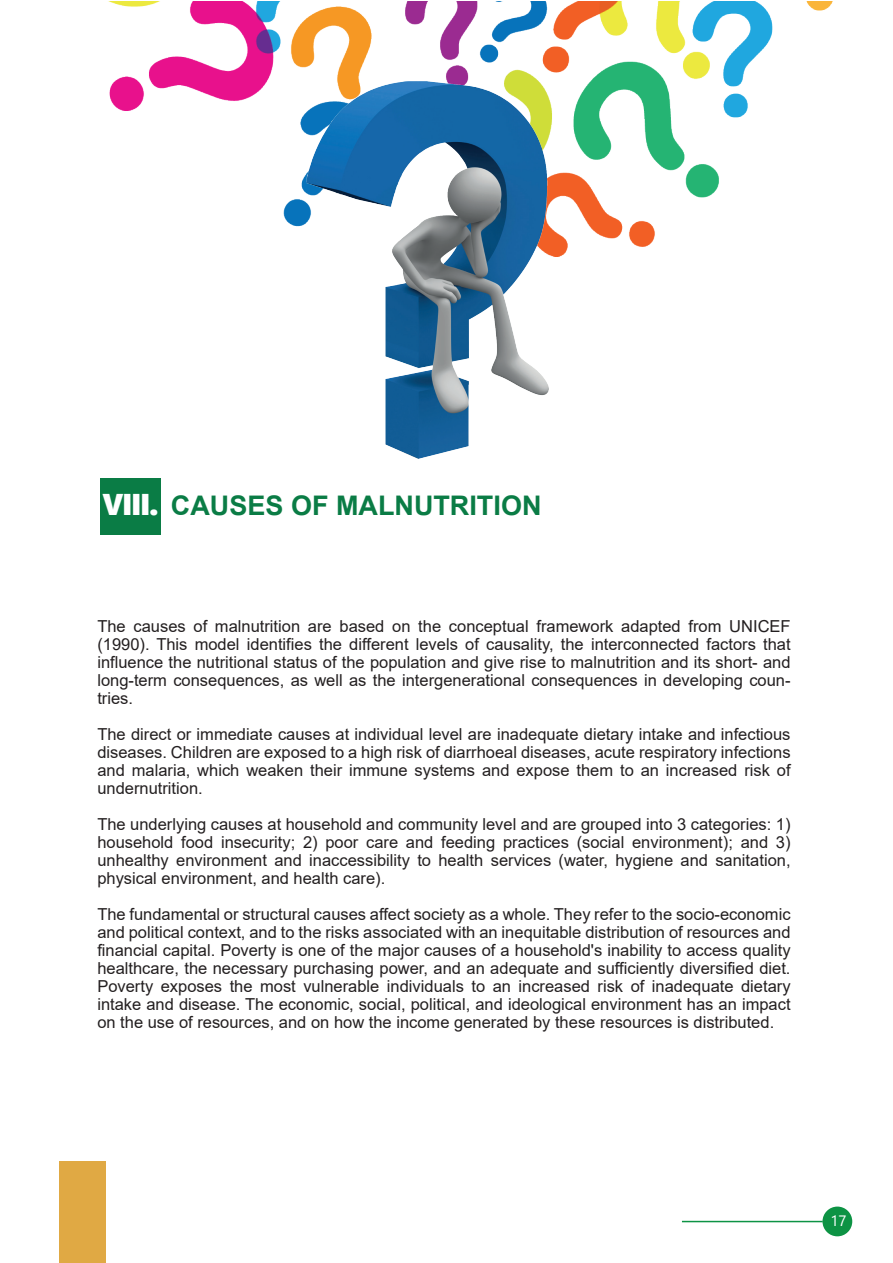
<style>
.page{position:relative;width:893px;height:1263px;background:#fff}
.page>*{position:absolute;margin:0;border:0;box-sizing:border-box;transform-origin:0 0}
.t1{font:700 27px "Arial";color:#0a7c45}
.t2{font:16.5px/18px "Arial";color:#231f20;text-align:justify}
.t3{font:15px "Segoe UI";color:#fff}
.s1{font-family:"Segoe UI Black";font-weight:400;font-size:30px;color:#fff}
</style>
<div class="page">
<div style="left:60px;top:1161px;width:46px;height:102px;background:#e0a944"></div>
<div style="left:822px;top:1206px;width:30px;height:30px;background:#0d9344;border-radius:50%"></div>
<hr style="left:682px;top:1221px;width:141px;height:1px;background:#0d9344">
<div style="left:101px;top:478px;width:60px;height:56px;background:#0a7c45"></div>
<img style="left:109px;top:2px;width:724px;height:245px">
<img style="left:265px;top:56px;width:336px;height:403px">
<h1 class="t1" style="left:103px;top:487px;width:440px"><span class="s1">VIII.</span> CAUSES OF MALNUTRITION</h1>
<p class="t2" style="left:97px;top:617px;width:695px">The causes of malnutrition are based on the conceptual framework adapted from UNICEF (1990). This model identifies the different levels of causality, the interconnected factors that influence the nutritional status of the population and give rise to malnutrition and its short- and long-term consequences, as well as the intergenerational consequences in developing coun&shy;tries.</p>
<p class="t2" style="left:97px;top:725px;width:695px">The direct or immediate causes at individual level are inadequate dietary intake and infectious diseases. Children are exposed to a high risk of diarrhoeal diseases, acute respiratory infections and malaria, which weaken their immune systems and expose them to an increased risk of undernutrition.</p>
<p class="t2" style="left:97px;top:815px;width:695px">The underlying causes at household and community level and are grouped into 3 categories: 1) household food insecurity; 2) poor care and feeding practices (social environment); and 3) unhealthy environment and inaccessibility to health services (water, hygiene and sanitation, physical environment, and health care).</p>
<p class="t2" style="left:97px;top:905px;width:695px">The fundamental or structural causes affect society as a whole. They refer to the socio-economic and political context, and to the risks associated with an inequitable distribution of resources and financial capital. Poverty is one of the major causes of a household's inability to access quality healthcare, the necessary purchasing power, and an adequate and sufficiently diversified diet.<br>Poverty exposes the most vulnerable individuals to an increased risk of inadequate dietary intake and disease. The economic, social, political, and ideological environment has an impact on the use of resources, and on how the income generated by these resources is distributed.</p>
<p class="t3" style="left:830px;top:1206px;width:18px">17</p>
</div>
